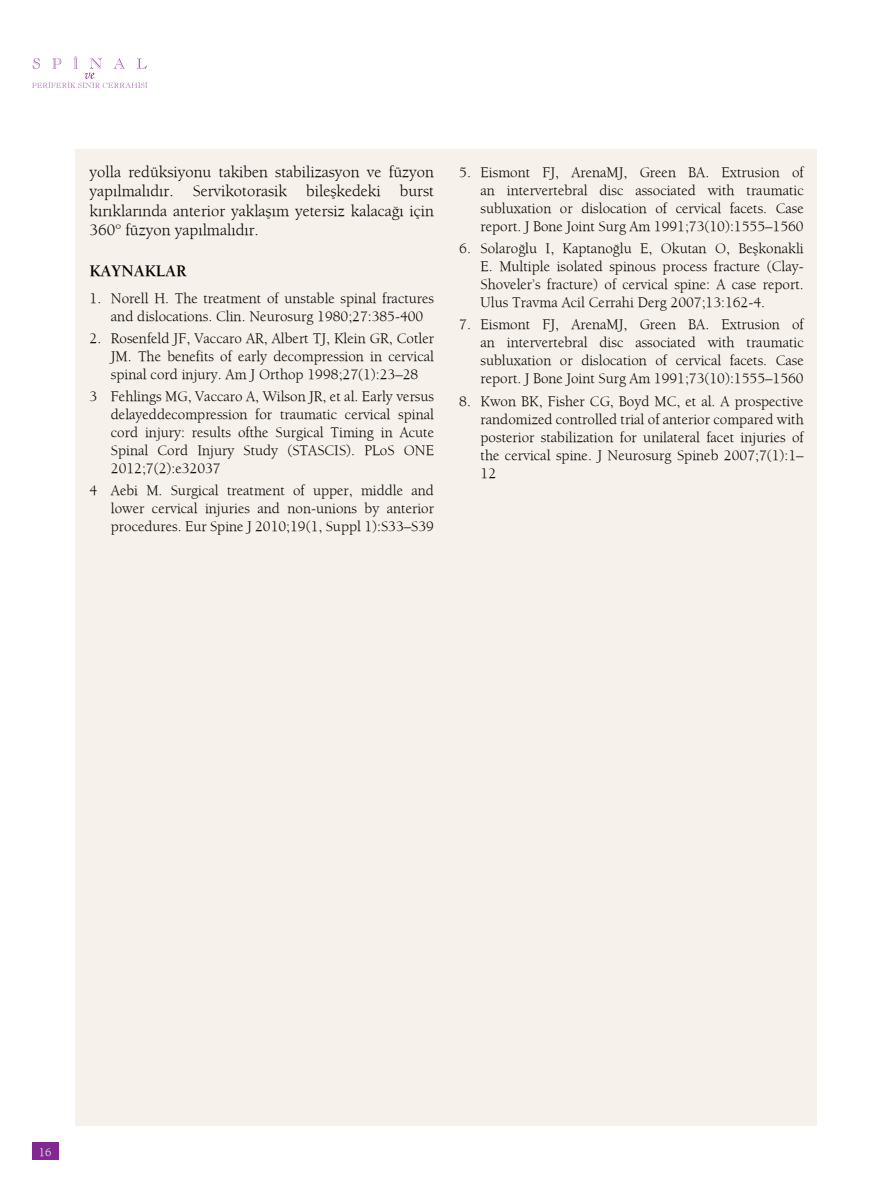
<style>
.page{position:relative;width:893px;height:1191px;background:#fff}
.page>*{position:absolute;margin:0;border:0;box-sizing:border-box;transform-origin:0 0}
.t1{font:16.5px/19.5px "Berkeley";color:#000;text-align:justify}
.t2{font:700 16.5px "Berkeley";color:#000}
.t3{font:15px/18px "Berkeley";color:#000;text-align:justify}
.t4{font:12px "Berkeley";color:#fff}
</style>
<div class="page">
<svg style="left:32px;top:56px;width:115px;height:32px"></svg>
<div style="left:32px;top:1141px;width:26px;height:18px;background:#812990"></div>
<div style="left:76px;top:149px;width:741px;height:976px;background:#f6f1ea"></div>
<p class="t1" style="left:90px;top:162px;width:346px">yolla redüksiyonu takiben stabilizasyon ve füzyon yapılmalıdır. Servikotorasik bileşkedeki burst kırıklarında anterior yaklaşım yetersiz kalacağı için 360° füzyon yapılmalıdır.</p>
<p class="t2" style="left:90px;top:261px;width:98px">KAYNAKLAR</p>
<p class="t3" style="left:111px;top:289px;width:325px;text-indent:-21px">1. Norell H. The treatment of unstable spinal fractures and dislocations. Clin. Neurosurg 1980;27:385-400</p>
<p class="t3" style="left:111px;top:329px;width:325px;text-indent:-21px">2. Rosenfeld JF, Vaccaro AR, Albert TJ, Klein GR, Cotler JM. The benefits of early decompression in cervical spinal cord injury. Am J Orthop 1998;27(1):23–28</p>
<p class="t3" style="left:111px;top:387px;width:325px;text-indent:-21px">3 Fehlings MG, Vaccaro A, Wilson JR, et al. Early versus delayeddecompression for traumatic cervical spinal cord injury: results ofthe Surgical Timing in Acute Spinal Cord Injury Study (STASCIS). PLoS ONE 2012;7(2):e32037</p>
<p class="t3" style="left:111px;top:481px;width:325px;text-indent:-21px">4 Aebi M. Surgical treatment of upper, middle and lower cervical injuries and non-unions by anterior procedures. Eur Spine J 2010;19(1, Suppl 1):S33–S39</p>
<p class="t3" style="left:481px;top:163px;width:325px;text-indent:-21px">5. Eismont FJ, ArenaMJ, Green BA. Extrusion of an intervertebral disc associated with traumatic subluxation or dislocation of cervical facets. Case report. J Bone Joint Surg Am 1991;73(10):1555–1560</p>
<p class="t3" style="left:481px;top:239px;width:325px;text-indent:-21px">6. Solaroğlu I, Kaptanoğlu E, Okutan O, Beşkonakli E. Multiple isolated spinous process fracture (Clay-Shoveler’s fracture) of cervical spine: A case report.<br>Ulus Travma Acil Cerrahi Derg 2007;13:162-4.</p>
<p class="t3" style="left:481px;top:315px;width:325px;text-indent:-21px">7. Eismont FJ, ArenaMJ, Green BA. Extrusion of an intervertebral disc associated with traumatic subluxation or dislocation of cervical facets. Case report. J Bone Joint Surg Am 1991;73(10):1555–1560</p>
<p class="t3" style="left:481px;top:392px;width:325px;text-indent:-21px">8. Kwon BK, Fisher CG, Boyd MC, et al. A prospective randomized controlled trial of anterior compared with posterior stabilization for unilateral facet injuries of the cervical spine. J Neurosurg Spineb 2007;7(1):1– 12</p>
<p class="t4" style="left:39px;top:1145px;width:14px">16</p>
</div>
